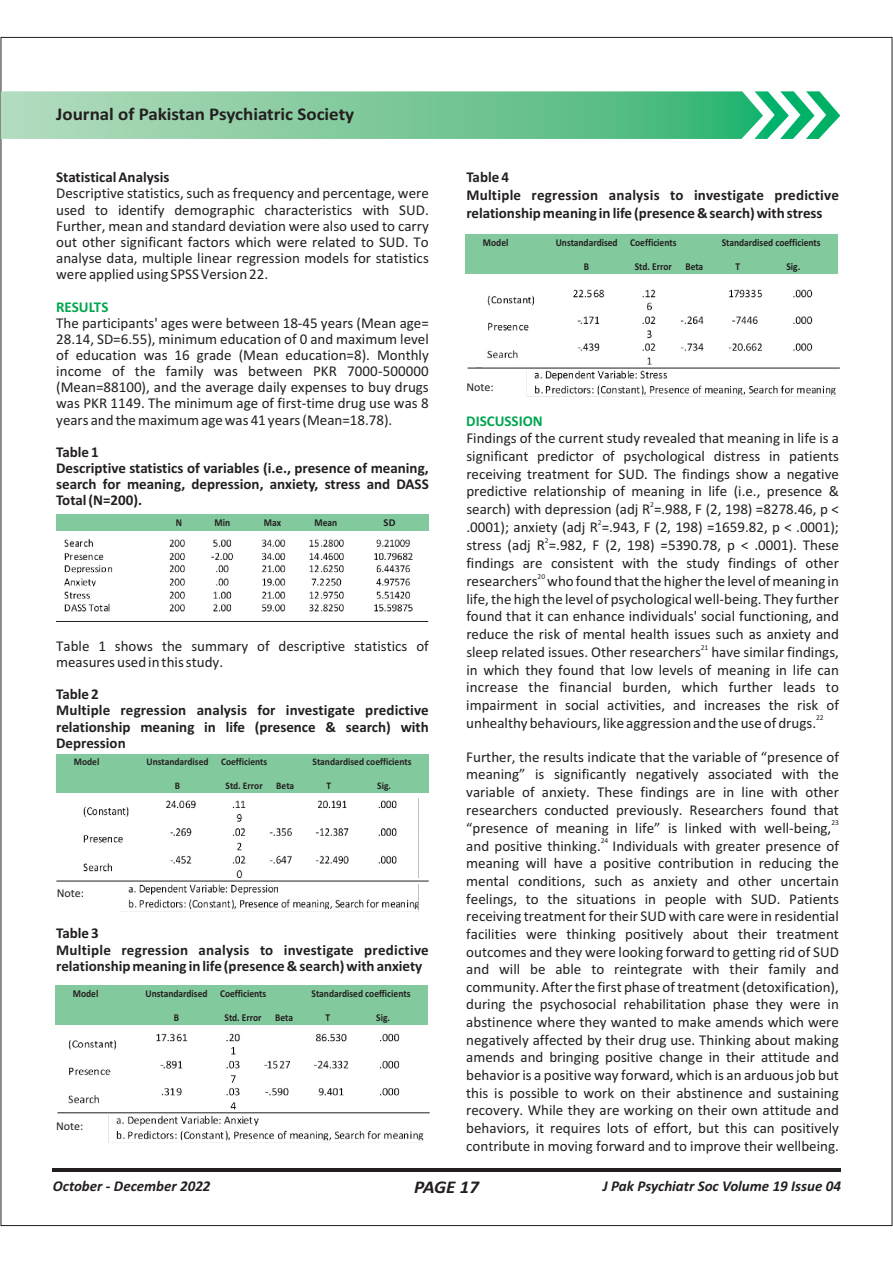
<style>
.page{position:relative;width:893px;height:1263px;background:#fff}
.page>*{position:absolute;margin:0;border:0;box-sizing:border-box;transform-origin:0 0}
.t1{font:700 18px "Calibri";color:#231f20;scale:1.06 1}
.t2{font:italic 700 18px "Calibri";letter-spacing:-.01em;color:#231f20;scale:1.06 1}
.t3{font:15px/17.7px "Calibri";color:#231f20;text-align:justify}
.t4{font:700 15px/16.2px "Calibri";color:#231f20}
.t5{font:italic 700 15px "Calibri";color:#231f20}
.t6{font:700 15px "Calibri";color:#00a650}
.t7{font:12px "Calibri";color:#231f20}
.t8{font:700 10.5px "Calibri";color:#231f20;scale:.9 1}
.t9{font:700 10.5px "Calibri";color:#231f20}
.t10{font:700 10.05px "Calibri";color:#231f20;scale:.94 1}
.t11{font:7.5px "Calibri";color:#231f20}
</style>
<div class="page">
<hr style="left:52px;top:1168px;width:789px;height:3px;background:#231f20">
<svg style="left:1px;top:91px;width:839px;height:48px;background:#7dcb9e"></svg>
<img style="left:64px;top:539px;width:349px;height:73px">
<hr style="left:56px;top:621px;width:372px;height:1px;background:#231f20">
<div style="left:56px;top:514px;width:372px;height:17px;background:#82ca9d"></div>
<img style="left:83px;top:798px;width:336px;height:114px">
<svg style="left:78px;top:878px;width:341px;height:5px"></svg>
<hr style="left:56px;top:881px;width:373px;height:1px;background:#231f20">
<div style="left:56px;top:754px;width:373px;height:38px;background:#82ca9d"></div>
<img style="left:62px;top:1033px;width:362px;height:110px">
<div style="left:55px;top:985px;width:373px;height:40px;background:#82ca9d"></div>
<svg style="left:63px;top:1111px;width:361px;height:4px"></svg>
<hr style="left:57px;top:1112px;width:373px;height:1px;background:#231f20">
<img style="left:476px;top:289px;width:360px;height:108px">
<div style="left:466px;top:234px;width:372px;height:39px;background:#82ca9d"></div>
<svg style="left:482px;top:366px;width:357px;height:4px"></svg>
<hr style="left:468px;top:368px;width:372px;height:1px;background:#231f20">
<p class="t1" style="left:56px;top:106px;width:283px">Journal of Pakistan Psychiatric Society</p>
<p class="t4" style="left:56px;top:170px;width:115px">Statistical Analysis</p>
<p class="t3" style="left:56px;top:187px;width:374px;line-height:16.2px">Descriptive statistics, such as frequency and percentage, were used to identify demographic characteristics with SUD.<br>Further, mean and standard deviation were also used to carry out other significant factors which were related to SUD. To analyse data, multiple linear regression models for statistics were applied using SPSS Version 22.</p>
<p class="t3" style="left:56px;top:316px;width:374px;line-height:16.2px">The participants' ages were between 18-45 years (Mean age= 28.14, SD=6.55), minimum education of 0 and maximum level of education was 16 grade (Mean education=8). Monthly income of the family was between PKR 7000-500000 (Mean=88100), and the average daily expenses to buy drugs was PKR 1149. The minimum age of first-time drug use was 8 years and the maximum age was 41 years (Mean=18.78).</p>
<p class="t4" style="left:56px;top:445px;width:374px">Table 1<br>Descriptive statistics of variables (i.e., presence of meaning, search for meaning, depression, anxiety, stress and DASS Total (N=200).</p>
<p class="t6" style="left:56px;top:300px;width:54px">RESULTS</p>
<p class="t8" style="left:176px;top:518px;width:8px">N</p>
<p class="t8" style="left:214px;top:518px;width:19px">Min</p>
<p class="t8" style="left:264px;top:518px;width:21px">Max</p>
<p class="t8" style="left:314px;top:518px;width:27px">Mean</p>
<p class="t9" style="left:384px;top:518px;width:13px">SD</p>
<p class="t3" style="left:56px;top:639px;width:374px;line-height:16.2px">Table 1 shows the summary of descriptive statistics of measures used in this study.</p>
<p class="t4" style="left:56px;top:687px;width:374px">Table 2<br>Multiple regression analysis for investigate predictive relationship meaning in life (presence &amp; search) with Depression</p>
<p class="t10" style="left:74px;top:757px;width:29px">Model</p>
<p class="t10" style="left:147px;top:758px;width:130px">Unstandardised Coefficients</p>
<p class="t10" style="left:313px;top:757px;width:107px">Standardised coefficients</p>
<p class="t10" style="left:175px;top:781px;width:7px">B</p>
<p class="t10" style="left:226px;top:781px;width:41px">Std. Error</p>
<p class="t10" style="left:276px;top:781px;width:21px">Beta</p>
<p class="t10" style="left:326px;top:781px;width:6px">T</p>
<p class="t10" style="left:377px;top:781px;width:16px">Sig.</p>
<p class="t7" style="left:57px;top:888px;width:29px">Note:</p>
<p class="t4" style="left:56px;top:926px;width:374px">Table 3<br>Multiple regression analysis to investigate predictive relationship meaning in life (presence &amp; search) with anxiety</p>
<p class="t8" style="left:73px;top:989px;width:30px">Model</p>
<p class="t8" style="left:146px;top:989px;width:136px">Unstandardised Coefficients</p>
<p class="t8" style="left:312px;top:989px;width:111px">Standardised coefficients</p>
<p class="t8" style="left:174px;top:1013px;width:7px">B</p>
<p class="t8" style="left:225px;top:1013px;width:43px">Std. Error</p>
<p class="t8" style="left:275px;top:1013px;width:21px">Beta</p>
<p class="t8" style="left:325px;top:1013px;width:7px">T</p>
<p class="t8" style="left:376px;top:1013px;width:17px">Sig.</p>
<p class="t7" style="left:56px;top:1121px;width:29px">Note:</p>
<p class="t4" style="left:466px;top:170px;width:374px;line-height:17.7px">Table 4<br>Multiple regression analysis to investigate predictive relationship meaning in life (presence &amp; search) with stress</p>
<p class="t8" style="left:483px;top:238px;width:30px">Model</p>
<p class="t8" style="left:556px;top:238px;width:136px">Unstandardised Coefficients</p>
<p class="t8" style="left:722px;top:238px;width:111px">Standardised coefficients</p>
<p class="t8" style="left:584px;top:262px;width:7px">B</p>
<p class="t8" style="left:635px;top:262px;width:43px">Std. Error</p>
<p class="t8" style="left:685px;top:262px;width:21px">Beta</p>
<p class="t8" style="left:735px;top:262px;width:7px">T</p>
<p class="t8" style="left:786px;top:262px;width:17px">Sig.</p>
<p class="t7" style="left:466px;top:382px;width:29px">Note:</p>
<p class="t6" style="left:466px;top:415px;width:78px">DISCUSSION</p>
<p class="t3" style="left:466px;top:431px;width:374px">Findings of the current study revealed that meaning in life is a significant predictor of psychological distress in patients receiving treatment for SUD. The findings show a negative predictive relationship of meaning in life (i.e., presence &amp;</p>
<p class="t11" style="left:650px;top:501px;width:5px">2</p>
<p class="t3" style="left:466px;top:502px;width:374px">search) with depression (adj R =.988, F (2, 198) =8278.46, p &lt;</p>
<p class="t11" style="left:598px;top:519px;width:5px">2</p>
<p class="t3" style="left:466px;top:520px;width:374px">.0001); anxiety (adj R =.943, F (2, 198) =1659.82, p &lt; .0001);</p>
<p class="t11" style="left:545px;top:537px;width:5px">2</p>
<p class="t3" style="left:466px;top:538px;width:374px">stress (adj R =.982, F (2, 198) =5390.78, p &lt; .0001). These findings are consistent with the study findings of other</p>
<p class="t11" style="left:538px;top:573px;width:9px">20</p>
<p class="t3" style="left:466px;top:573px;width:374px">researchers who found that the higher the level of meaning in life, the high the level of psychological well-being. They further found that it can enhance individuals' social functioning, and reduce the risk of mental health issues such as anxiety and</p>
<p class="t11" style="left:701px;top:644px;width:9px">21</p>
<p class="t3" style="left:466px;top:644px;width:374px">sleep related issues. Other researchers have similar findings, in which they found that low levels of meaning in life can increase the financial burden, which further leads to impairment in social activities, and increases the risk of</p>
<p class="t11" style="left:816px;top:715px;width:9px">22</p>
<p class="t3" style="left:466px;top:715px;width:351px">unhealthy behaviours, like aggression and the use of drugs.</p>
<p class="t3" style="left:466px;top:749px;width:374px">Further, the results indicate that the variable of “presence of meaning” is significantly negatively associated with the variable of anxiety. These findings are in line with other researchers conducted previously. Researchers found that</p>
<p class="t11" style="left:831px;top:819px;width:9px">23</p>
<p class="t3" style="left:466px;top:820px;width:367px">“presence of meaning in life” is linked with well-being,</p>
<p class="t11" style="left:601px;top:837px;width:9px">24</p>
<p class="t3" style="left:466px;top:838px;width:374px">and positive thinking. Individuals with greater presence of meaning will have a positive contribution in reducing the mental conditions, such as anxiety and other uncertain feelings, to the situations in people with SUD. Patients receiving treatment for their SUD with care were in residential facilities were thinking positively about their treatment outcomes and they were looking forward to getting rid of SUD and will be able to reintegrate with their family and community. After the first phase of treatment (detoxification), during the psychosocial rehabilitation phase they were in abstinence where they wanted to make amends which were negatively affected by their drug use. Thinking about making amends and bringing positive change in their attitude and behavior is a positive way forward, which is an arduous job but this is possible to work on their abstinence and sustaining recovery. While they are working on their own attitude and behaviors, it requires lots of effort, but this can positively contribute in moving forward and to improve their wellbeing.</p>
<p class="t2" style="left:414px;top:1179px;width:63px">PAGE 17</p>
<p class="t5" style="left:53px;top:1180px;width:159px">October - December 2022</p>
<p class="t5" style="left:603px;top:1180px;width:240px">J Pak Psychiatr Soc Volume 19 Issue 04</p>
</div>
